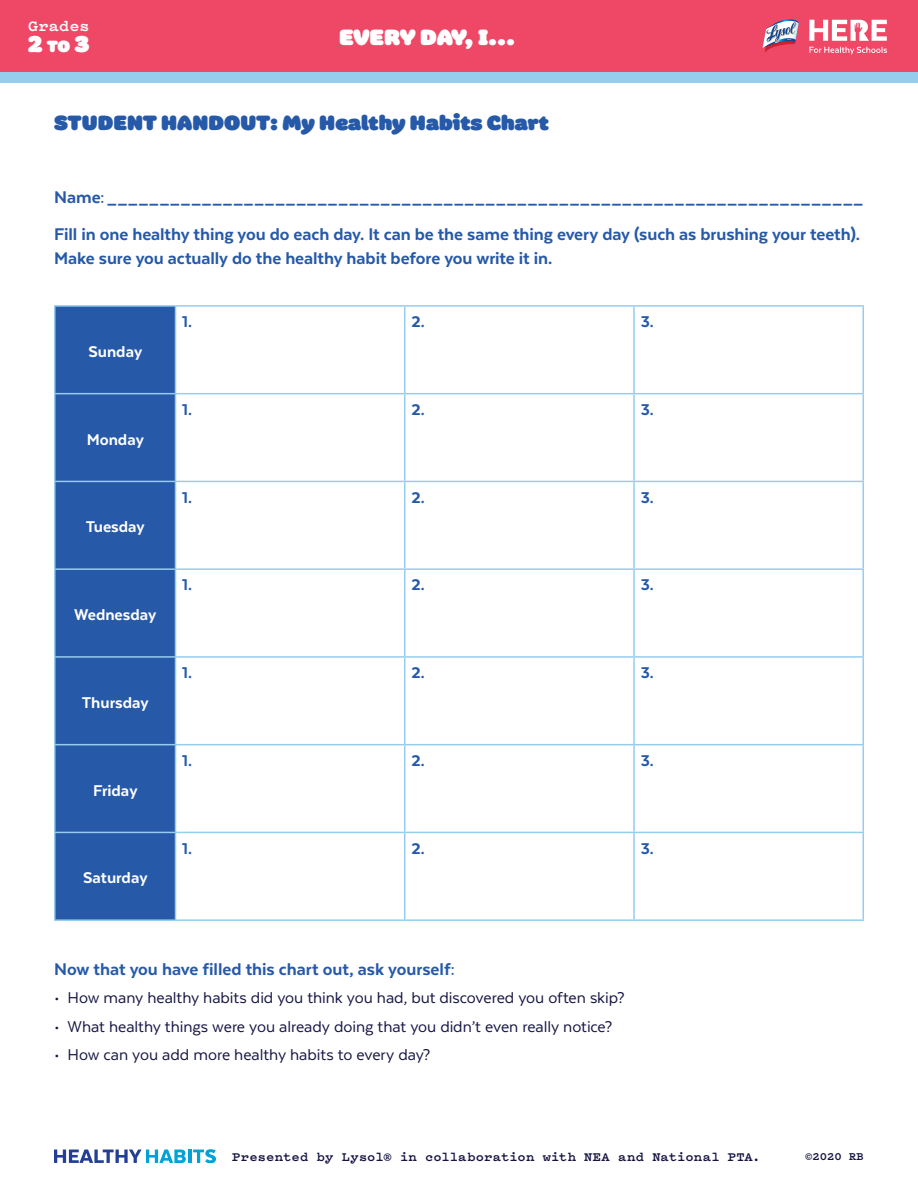
<style>
.page{position:relative;width:918px;height:1188px;background:#fff}
.page>*{position:absolute;margin:0;border:0;box-sizing:border-box;transform-origin:0 0}
.t1{font:22.5px "Colette Ultra Jumbo";color:#fff}
.Page_-_Title{font:21px "Colette Ultra Jumbo";letter-spacing:.005em;color:#2659a8}
.Page_-_Head_Blue_13{font:800 19.5px/23.4px "Texta";letter-spacing:-.005em;color:#2659a8}
.t2{font:18px "Texta";letter-spacing:-.005em;color:#151443}
.tableheading_-_white{font:800 18px "Texta";color:#fff}
.tableheading_-_blue{font:800 18px "Texta";color:#2659a8}
.t3{font:700 16.5px "Pitch";letter-spacing:.015em;color:#fff}
.t4{font:700 13.5px "Pitch";letter-spacing:.015em;color:#151443}
.t5{font:700 12px "Pitch";color:#151443}
.s1{font-size:16.5px}
</style>
<div class="page">
<div style="left:0;top:0;width:918px;height:74px;background:#ef4867"></div>
<svg style="left:809px;top:20px;width:78px;height:21px"></svg>
<svg style="left:809px;top:47px;width:78px;height:7px"></svg>
<svg style="left:762px;top:19px;width:37px;height:34px"></svg>
<div style="left:0;top:72px;width:918px;height:11px;background:#96ccee"></div>
<svg style="left:54px;top:1149px;width:162px;height:14px"></svg>
<div style="left:56px;top:307px;width:119px;height:612px;background:#2659a8"></div>
<hr style="left:54px;top:305px;width:122px;height:2px;background:#96ccee">
<hr style="left:54px;top:307px;width:2px;height:86px;background:#96ccee">
<hr style="left:176px;top:305px;width:229px;height:2px;background:#96ccee">
<hr style="left:175px;top:307px;width:1px;height:86px;background:#96ccee">
<hr style="left:405px;top:305px;width:229px;height:2px;background:#96ccee">
<hr style="left:404px;top:307px;width:1px;height:86px;background:#96ccee">
<hr style="left:634px;top:305px;width:230px;height:2px;background:#96ccee">
<hr style="left:633px;top:307px;width:2px;height:86px;background:#96ccee">
<hr style="left:862px;top:307px;width:2px;height:86px;background:#96ccee">
<hr style="left:54px;top:393px;width:122px;height:1px;background:#96ccee">
<hr style="left:54px;top:394px;width:2px;height:87px;background:#96ccee">
<hr style="left:176px;top:393px;width:229px;height:1px;background:#96ccee">
<hr style="left:175px;top:394px;width:1px;height:87px;background:#96ccee">
<hr style="left:405px;top:393px;width:229px;height:1px;background:#96ccee">
<hr style="left:404px;top:394px;width:1px;height:87px;background:#96ccee">
<hr style="left:634px;top:393px;width:230px;height:1px;background:#96ccee">
<hr style="left:633px;top:394px;width:2px;height:87px;background:#96ccee">
<hr style="left:862px;top:394px;width:2px;height:87px;background:#96ccee">
<hr style="left:54px;top:481px;width:122px;height:1px;background:#96ccee">
<hr style="left:54px;top:482px;width:2px;height:86px;background:#96ccee">
<hr style="left:176px;top:481px;width:229px;height:1px;background:#96ccee">
<hr style="left:175px;top:482px;width:1px;height:86px;background:#96ccee">
<hr style="left:405px;top:481px;width:229px;height:1px;background:#96ccee">
<hr style="left:404px;top:482px;width:1px;height:86px;background:#96ccee">
<hr style="left:634px;top:481px;width:230px;height:1px;background:#96ccee">
<hr style="left:633px;top:482px;width:2px;height:86px;background:#96ccee">
<hr style="left:862px;top:482px;width:2px;height:86px;background:#96ccee">
<hr style="left:54px;top:568px;width:122px;height:2px;background:#96ccee">
<hr style="left:54px;top:570px;width:2px;height:86px;background:#96ccee">
<hr style="left:176px;top:568px;width:229px;height:2px;background:#96ccee">
<hr style="left:175px;top:570px;width:1px;height:86px;background:#96ccee">
<hr style="left:405px;top:568px;width:229px;height:2px;background:#96ccee">
<hr style="left:404px;top:570px;width:1px;height:86px;background:#96ccee">
<hr style="left:634px;top:568px;width:230px;height:2px;background:#96ccee">
<hr style="left:633px;top:570px;width:2px;height:86px;background:#96ccee">
<hr style="left:862px;top:570px;width:2px;height:86px;background:#96ccee">
<hr style="left:54px;top:656px;width:122px;height:2px;background:#96ccee">
<hr style="left:54px;top:658px;width:2px;height:86px;background:#96ccee">
<hr style="left:176px;top:656px;width:229px;height:2px;background:#96ccee">
<hr style="left:175px;top:658px;width:1px;height:86px;background:#96ccee">
<hr style="left:405px;top:656px;width:229px;height:2px;background:#96ccee">
<hr style="left:404px;top:658px;width:1px;height:86px;background:#96ccee">
<hr style="left:634px;top:656px;width:230px;height:2px;background:#96ccee">
<hr style="left:633px;top:658px;width:2px;height:86px;background:#96ccee">
<hr style="left:862px;top:658px;width:2px;height:86px;background:#96ccee">
<hr style="left:54px;top:744px;width:122px;height:1px;background:#96ccee">
<hr style="left:54px;top:745px;width:2px;height:87px;background:#96ccee">
<hr style="left:176px;top:744px;width:229px;height:1px;background:#96ccee">
<hr style="left:175px;top:745px;width:1px;height:87px;background:#96ccee">
<hr style="left:405px;top:744px;width:229px;height:1px;background:#96ccee">
<hr style="left:404px;top:745px;width:1px;height:87px;background:#96ccee">
<hr style="left:634px;top:744px;width:230px;height:1px;background:#96ccee">
<hr style="left:633px;top:745px;width:2px;height:87px;background:#96ccee">
<hr style="left:862px;top:745px;width:2px;height:87px;background:#96ccee">
<hr style="left:54px;top:832px;width:122px;height:1px;background:#96ccee">
<hr style="left:54px;top:833px;width:2px;height:86px;background:#96ccee">
<hr style="left:176px;top:832px;width:229px;height:1px;background:#96ccee">
<hr style="left:175px;top:833px;width:1px;height:86px;background:#96ccee">
<hr style="left:405px;top:832px;width:229px;height:1px;background:#96ccee">
<hr style="left:404px;top:833px;width:1px;height:86px;background:#96ccee">
<hr style="left:634px;top:832px;width:230px;height:1px;background:#96ccee">
<hr style="left:633px;top:833px;width:2px;height:86px;background:#96ccee">
<hr style="left:862px;top:833px;width:2px;height:86px;background:#96ccee">
<hr style="left:54px;top:919px;width:122px;height:2px;background:#96ccee">
<hr style="left:176px;top:919px;width:229px;height:2px;background:#96ccee">
<hr style="left:405px;top:919px;width:229px;height:2px;background:#96ccee">
<hr style="left:634px;top:919px;width:230px;height:2px;background:#96ccee">
<p class="t3" style="left:28px;top:15px;width:63px">Grades</p>
<p class="t1" style="left:28px;top:27px;width:63px">2 <span class="s1">TO</span> 3</p>
<p class="t1" style="left:339px;top:20px;width:178px">EVERY DAY, I...</p>
<p class="Page_-_Title" style="left:54px;top:106px;width:496px">STUDENT HANDOUT: My Healthy Habits Chart</p>
<p class="Page_-_Head_Blue_13" style="left:54px;top:186px;width:811px">Name: ________________________________________________________________________</p>
<p class="Page_-_Head_Blue_13" style="left:54px;top:223px;width:807px">Fill in one healthy thing you do each day. It can be the same thing every day (such as brushing your teeth).<br>Make sure you actually do the healthy habit before you write it in.</p>
<p class="tableheading_-_white" style="left:88px;top:342px;width:55px">Sunday</p>
<p class="tableheading_-_white" style="left:87px;top:430px;width:59px">Monday</p>
<p class="tableheading_-_white" style="left:86px;top:518px;width:61px">Tuesday</p>
<p class="tableheading_-_white" style="left:74px;top:606px;width:84px">Wednesday</p>
<p class="tableheading_-_white" style="left:82px;top:693px;width:68px">Thursday</p>
<p class="tableheading_-_white" style="left:93px;top:781px;width:46px">Friday</p>
<p class="tableheading_-_white" style="left:83px;top:869px;width:66px">Saturday</p>
<p class="tableheading_-_blue" style="left:182px;top:312px;width:11px">1.</p>
<p class="tableheading_-_blue" style="left:411px;top:312px;width:15px">2.</p>
<p class="tableheading_-_blue" style="left:641px;top:312px;width:14px">3.</p>
<p class="tableheading_-_blue" style="left:182px;top:400px;width:11px">1.</p>
<p class="tableheading_-_blue" style="left:411px;top:400px;width:15px">2.</p>
<p class="tableheading_-_blue" style="left:641px;top:400px;width:14px">3.</p>
<p class="tableheading_-_blue" style="left:182px;top:488px;width:11px">1.</p>
<p class="tableheading_-_blue" style="left:411px;top:488px;width:15px">2.</p>
<p class="tableheading_-_blue" style="left:641px;top:488px;width:14px">3.</p>
<p class="tableheading_-_blue" style="left:182px;top:576px;width:11px">1.</p>
<p class="tableheading_-_blue" style="left:411px;top:576px;width:15px">2.</p>
<p class="tableheading_-_blue" style="left:641px;top:576px;width:14px">3.</p>
<p class="tableheading_-_blue" style="left:182px;top:663px;width:11px">1.</p>
<p class="tableheading_-_blue" style="left:411px;top:663px;width:15px">2.</p>
<p class="tableheading_-_blue" style="left:641px;top:663px;width:14px">3.</p>
<p class="tableheading_-_blue" style="left:182px;top:751px;width:11px">1.</p>
<p class="tableheading_-_blue" style="left:411px;top:751px;width:15px">2.</p>
<p class="tableheading_-_blue" style="left:641px;top:751px;width:14px">3.</p>
<p class="tableheading_-_blue" style="left:182px;top:839px;width:11px">1.</p>
<p class="tableheading_-_blue" style="left:411px;top:839px;width:15px">2.</p>
<p class="tableheading_-_blue" style="left:641px;top:839px;width:14px">3.</p>
<p class="Page_-_Head_Blue_13" style="left:54px;top:957px;width:402px">Now that you have filled this chart out, ask yourself:</p>
<p class="t2" style="left:54px;top:989px;width:572px">• How many healthy habits did you think you had, but discovered you often skip?</p>
<p class="t2" style="left:54px;top:1017px;width:560px">• What healthy things were you already doing that you didn’t even really notice?</p>
<p class="t2" style="left:54px;top:1046px;width:378px">• How can you add more healthy habits to every day?</p>
<p class="t4" style="left:232px;top:1147px;width:530px">Presented by Lysol® in collaboration with NEA and National PTA.</p>
<p class="t5" style="left:805px;top:1148px;width:60px">©2020 RB</p>
</div>
